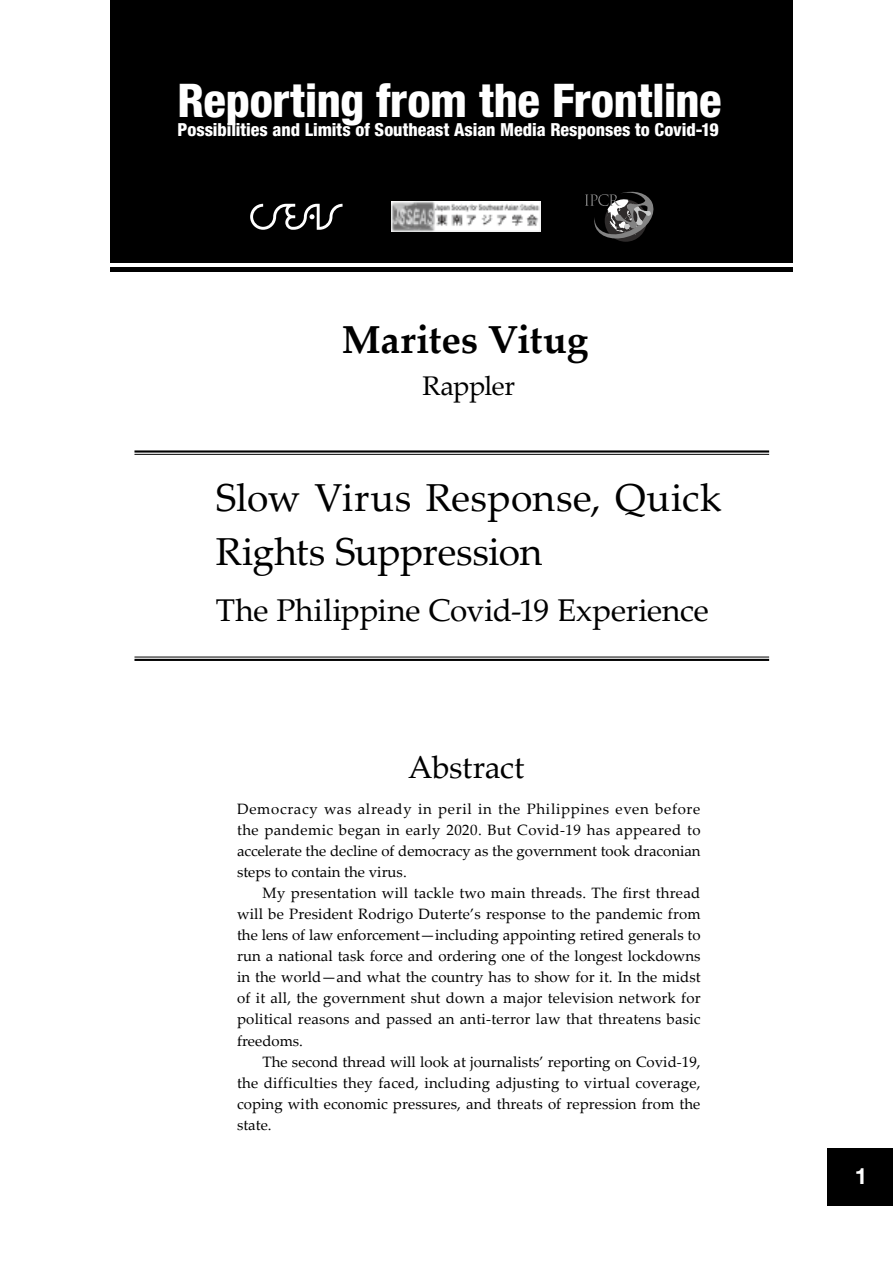
<style>
.page{position:relative;width:893px;height:1263px;background:#fff}
.page>*{position:absolute;margin:0;border:0;box-sizing:border-box;transform-origin:0 0}
.t1{font:800 condensed 46.5px "Helvetica Neue LTW1 G";letter-spacing:-.005em;color:#fff}
.t2{font:39px/54px "Palatino Linotype";letter-spacing:-.005em;color:#000}
.t3{font:700 39px "Palatino Linotype";letter-spacing:-.005em;color:#000}
.t4{font:31.5px "Palatino Linotype";letter-spacing:-.01em;color:#000}
.t5{font:27px "Palatino Linotype";letter-spacing:-.015em;color:#000}
.t6{font:700 22.5px "Helvetica Neue LTARM 75";color:#fff}
.t7{font:800 condensed 18px "Helvetica Neue LTW1 G";letter-spacing:-.005em;color:#fff}
.t8{font:15px/21px "Palatino Linotype";letter-spacing:.005em;color:#000;text-align:justify}
</style>
<div class="page">
<div style="left:111px;top:0;width:682px;height:263px;background:#000"></div>
<hr style="left:134px;top:657px;width:635px;height:1px;background:#000">
<hr style="left:134px;top:659px;width:635px;height:2px;background:#000">
<hr style="left:134px;top:450px;width:635px;height:3px;background:#000">
<hr style="left:134px;top:454px;width:635px;height:1px;background:#000">
<svg style="left:585px;top:191px;width:69px;height:51px"></svg>
<img style="left:392px;top:202px;width:148px;height:30px">
<svg style="left:250px;top:204px;width:93px;height:26px"></svg>
<div style="left:827px;top:1148px;width:66px;height:58px;background:#000"></div>
<hr style="left:111px;top:267px;width:682px;height:4px;background:#000">
<h1 class="t1" style="left:178px;top:72px;width:546px">Reporting from the Frontline</h1>
<p class="t7" style="left:178px;top:118px;width:543px">Possibilities and Limits of Southeast Asian Media Responses to Covid-19</p>
<h2 class="t3" style="left:342px;top:312px;width:248px">Marites Vitug</h2>
<h3 class="t5" style="left:423px;top:366px;width:94px">Rappler</h3>
<h2 class="t2" style="left:216px;top:469px;width:507px">Slow Virus Response, Quick<br>Rights Suppression</h2>
<h3 class="t4" style="left:216px;top:588px;width:494px">The Philippine Covid-19 Experience</h3>
<h3 class="t4" style="left:408px;top:744px;width:117px">Abstract</h3>
<p class="t8" style="left:237px;top:798px;width:465px">Democracy was already in peril in the Philippines even before the pandemic began in early 2020. But Covid-19 has appeared to accelerate the decline of democracy as the government took draconian steps to contain the virus.</p>
<p class="t8" style="left:237px;top:882px;width:465px;text-indent:26px">My presentation will tackle two main threads. The first thread will be President Rodrigo Duterte’s response to the pandemic from the lens of law enforcement—including appointing retired generals to run a national task force and ordering one of the longest lockdowns in the world—and what the country has to show for it. In the midst of it all, the government shut down a major television network for political reasons and passed an anti-terror law that threatens basic freedoms.</p>
<p class="t8" style="left:237px;top:1050px;width:465px;text-indent:26px">The second thread will look at journalists’ reporting on Covid-19, the difficulties they faced, including adjusting to virtual coverage, coping with economic pressures, and threats of repression from the state.</p>
<h3 class="t6" style="left:855px;top:1162px;width:14px">1</h3>
</div>
